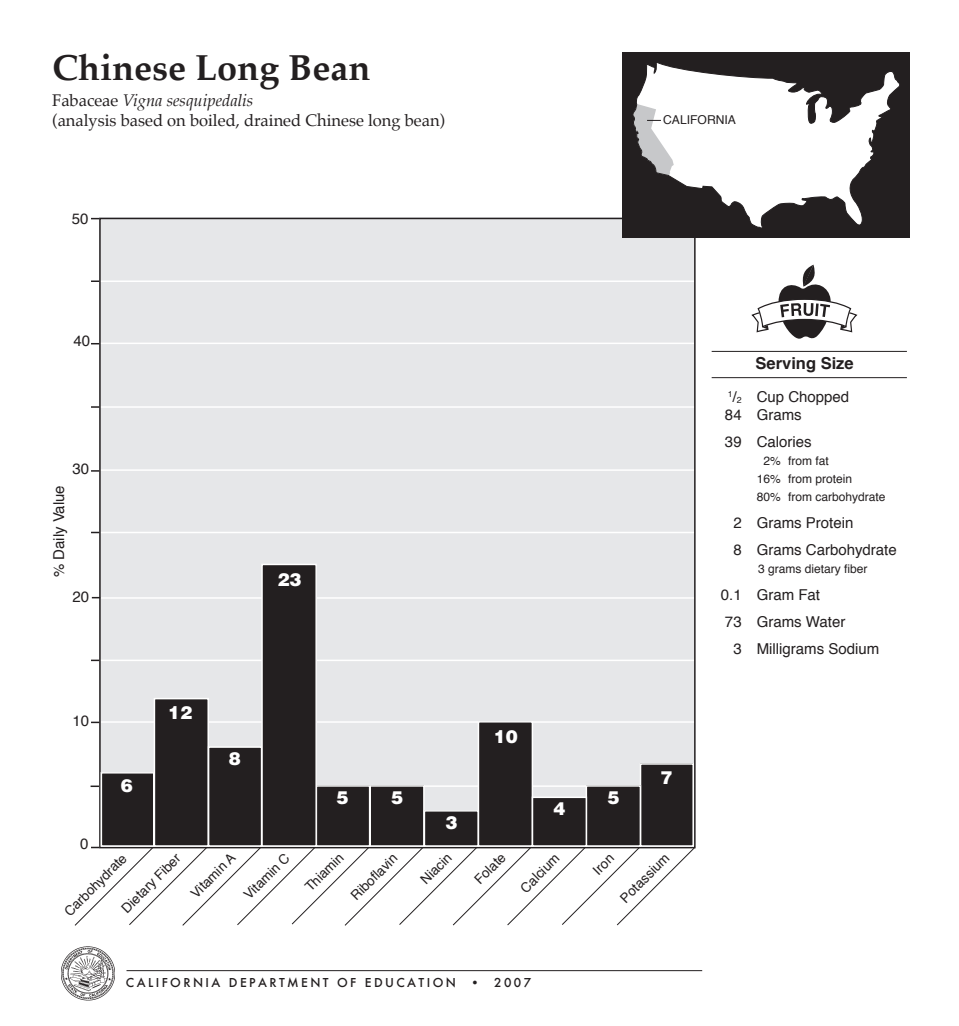
<style>
.page{position:relative;width:959px;height:1026px;background:#fff}
.page>*{position:absolute;margin:0;border:0;box-sizing:border-box;transform-origin:0 0}
.Name{font:700 36px "Palatino";color:#231f20}
.Numbers{font:900 18px "Helvetica";color:#fff}
.t1{font:16.5px "Palatino";color:#231f20}
.t2{font:italic 16.5px "Palatino";color:#231f20}
.t3{font:700 16.5px "Helvetica";color:#231f20}
.Servings{font:15px/18px "Helvetica";color:#231f20}
.t4{font:13.5px "Helvetica";color:#231f20}
.t5{font:12.15px "Helvetica";color:#231f20}
.Servings-2a{font:12px "Helvetica";color:#231f20}
.t6{font:500 12px "Futura";letter-spacing:.2em;color:#231f20}
.Servings-3{font:12px "Helvetica";color:#231f20}
.s1{font-style:normal}
.s2{font-size:8.7px}
</style>
<div class="page">
<img style="left:61px;top:947px;width:54px;height:53px">
<hr style="left:126px;top:970px;width:576px;height:1px;background:#231f20">
<div style="left:100px;top:218px;width:595px;height:630px;background:#e6e7e9"></div>
<hr style="left:100px;top:785px;width:595px;height:2px;background:#fff">
<hr style="left:101px;top:721px;width:595px;height:2px;background:#fff">
<hr style="left:100px;top:469px;width:595px;height:2px;background:#fff">
<hr style="left:100px;top:597px;width:595px;height:2px;background:#fff">
<hr style="left:100px;top:532px;width:595px;height:1px;background:#fff">
<hr style="left:99px;top:660px;width:595px;height:1px;background:#fff">
<hr style="left:100px;top:406px;width:595px;height:2px;background:#fff">
<hr style="left:99px;top:280px;width:595px;height:2px;background:#fff">
<hr style="left:99px;top:343px;width:595px;height:1px;background:#fff">
<svg style="left:91px;top:470px;width:8px;height:2px"></svg>
<svg style="left:74px;top:846px;width:621px;height:80px"></svg>
<svg style="left:91px;top:280px;width:8px;height:2px"></svg>
<svg style="left:91px;top:406px;width:8px;height:2px"></svg>
<hr style="left:711px;top:351px;width:195px;height:1px;background:#231f20">
<hr style="left:711px;top:377px;width:195px;height:1px;background:#231f20">
<div style="left:101px;top:773px;width:53px;height:73px;background:#231f20"></div>
<div style="left:101px;top:772px;width:53px;height:75px;border:2px solid #fff"></div>
<div style="left:370px;top:786px;width:54px;height:60px;background:#231f20"></div>
<div style="left:369px;top:785px;width:55px;height:62px;border:2px solid #fff"></div>
<div style="left:316px;top:786px;width:53px;height:60px;background:#231f20"></div>
<div style="left:315px;top:785px;width:55px;height:62px;border:2px solid #fff"></div>
<div style="left:424px;top:811px;width:54px;height:35px;background:#231f20"></div>
<div style="left:423px;top:810px;width:56px;height:37px;border:2px solid #fff"></div>
<div style="left:640px;top:764px;width:53px;height:82px;background:#231f20"></div>
<div style="left:639px;top:763px;width:55px;height:84px;border:2px solid #fff"></div>
<div style="left:586px;top:786px;width:54px;height:60px;background:#231f20"></div>
<div style="left:585px;top:785px;width:56px;height:62px;border:2px solid #fff"></div>
<div style="left:154px;top:699px;width:54px;height:147px;background:#231f20"></div>
<div style="left:154px;top:698px;width:55px;height:149px;border:2px solid #fff"></div>
<div style="left:478px;top:722px;width:54px;height:124px;background:#231f20"></div>
<div style="left:477px;top:721px;width:56px;height:126px;border:2px solid #fff"></div>
<div style="left:532px;top:797px;width:54px;height:49px;background:#231f20"></div>
<div style="left:531px;top:797px;width:56px;height:50px;border:2px solid #fff"></div>
<div style="left:622px;top:52px;width:287px;height:185px;background:#231f20"></div>
<svg style="left:633px;top:63px;width:267px;height:165px"></svg>
<div style="left:208px;top:747px;width:53px;height:99px;background:#231f20"></div>
<div style="left:208px;top:746px;width:54px;height:101px;border:2px solid #fff"></div>
<div style="left:262px;top:564px;width:54px;height:282px;background:#231f20"></div>
<div style="left:261px;top:564px;width:56px;height:283px;border:2px solid #fff"></div>
<svg style="left:751px;top:264px;width:106px;height:75px"></svg>
<p class="Name" style="left:52px;top:45px;width:319px">Chinese Long Bean</p>
<p class="t2" style="left:52px;top:90px;width:202px"><span class="s1">Fabaceae</span> Vigna sesquipedalis</p>
<p class="t1" style="left:52px;top:109px;width:394px">(analysis based on boiled, drained Chinese long bean)</p>
<p class="Servings" style="left:72px;top:209px;width:18px">50</p>
<p class="t5" style="left:663px;top:109px;width:74px">CALIFORNIA</p>
<p class="Servings" style="left:73px;top:332px;width:18px">40</p>
<p class="Servings" style="left:73px;top:460px;width:18px">30</p>
<p class="Servings" style="left:49px;top:577px;width:94px;rotate:-90deg">% Daily Value</p>
<p class="Servings" style="left:73px;top:587px;width:18px">20</p>
<p class="Numbers" style="left:277px;top:567px;width:26px">23</p>
<p class="Servings" style="left:73px;top:711px;width:18px">10</p>
<p class="Numbers" style="left:121px;top:773px;width:14px">6</p>
<p class="Numbers" style="left:168px;top:701px;width:26px">12</p>
<p class="Numbers" style="left:229px;top:747px;width:14px">8</p>
<p class="Numbers" style="left:336px;top:786px;width:14px">5</p>
<p class="Numbers" style="left:391px;top:786px;width:14px">5</p>
<p class="Numbers" style="left:445px;top:811px;width:14px">3</p>
<p class="Numbers" style="left:494px;top:725px;width:26px">10</p>
<p class="Numbers" style="left:553px;top:797px;width:14px">4</p>
<p class="Servings" style="left:80px;top:834px;width:10px">0</p>
<p class="t4" style="left:59px;top:906px;width:83px;rotate:-45deg">Carbohydrate</p>
<p class="t4" style="left:468px;top:874px;width:39px;rotate:-45deg">Folate</p>
<p class="t4" style="left:185px;top:887px;width:58px;rotate:-45deg">Vitamin A</p>
<p class="t4" style="left:238px;top:889px;width:60px;rotate:-45deg">Vitamin C</p>
<p class="t4" style="left:345px;top:890px;width:61px;rotate:-45deg">Riboflavin</p>
<p class="t4" style="left:415px;top:873px;width:39px;rotate:-45deg">Niacin</p>
<p class="t4" style="left:299px;top:881px;width:50px;rotate:-45deg">Thiamin</p>
<p class="t4" style="left:514px;top:882px;width:50px;rotate:-45deg">Calcium</p>
<p class="t4" style="left:116px;top:902px;width:79px;rotate:-45deg">Dietary Fiber</p>
<p class="t6" style="left:126px;top:975px;width:406px">CALIFORNIA DEPARTMENT OF EDUCATION • 2007</p>
<p class="Numbers" style="left:607px;top:786px;width:14px">5</p>
<p class="Numbers" style="left:660px;top:765px;width:14px">7</p>
<p class="t4" style="left:614px;top:892px;width:65px;rotate:-45deg">Potassium</p>
<p class="t4" style="left:587px;top:864px;width:25px;rotate:-45deg">Iron</p>
<p class="t3" style="left:755px;top:348px;width:100px">Serving Size</p>
<p class="Servings" style="left:725px;top:387px;width:126px"><sup>1</sup>/<span class="s2">2</span> Cup Chopped<br>84 Grams</p>
<p class="Servings" style="left:725px;top:432px;width:88px">39 Calories</p>
<p class="Servings-2a" style="left:763px;top:451px;width:67px">2% from fat</p>
<p class="Servings-2a" style="left:756px;top:469px;width:97px">16% from protein</p>
<p class="Servings-2a" style="left:756px;top:487px;width:130px">80% from carbohydrate</p>
<p class="Servings" style="left:733px;top:513px;width:122px">2 Grams Protein</p>
<p class="Servings" style="left:733px;top:540px;width:165px">8 Grams Carbohydrate</p>
<p class="Servings-3" style="left:758px;top:559px;width:111px">3 grams dietary fiber</p>
<p class="Servings" style="left:720px;top:585px;width:101px">0.1 Gram Fat</p>
<p class="Servings" style="left:725px;top:612px;width:122px">73 Grams Water</p>
<p class="Servings" style="left:733px;top:639px;width:147px">3 Milligrams Sodium</p>
</div>
